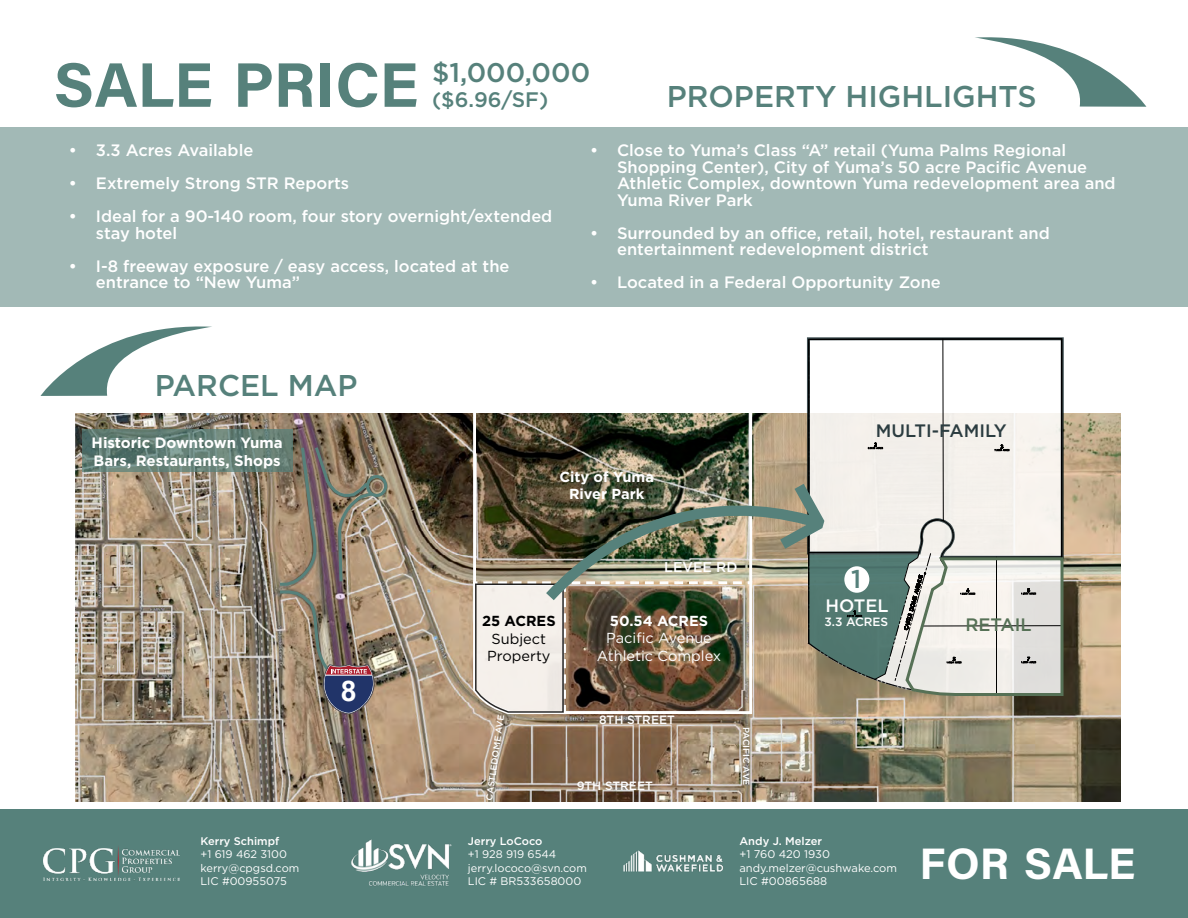
<style>
.page{position:relative;width:1188px;height:918px;background:#fff}
.page>*{position:absolute;margin:0;border:0;box-sizing:border-box;transform-origin:0 0}
.t1{font:700 63px "Acumin Pro";letter-spacing:-.005em;color:#56817b}
.t2{font:700 44.1px "Acumin Pro";color:#fff}
.t3{font:500 30px "Gotham";color:#56817b}
.t4{font:700 28.5px "Arial";color:#fff}
.t5{font:500 27px "Gotham";color:#56817b}
.t6{font:500 25.65px "Gotham";color:#56817b}
.t7{font:500 21px "Gotham";color:#56817b}
.t8{font:500 18px "Gotham";color:#2b3c40}
.t9{font:500 18px "Gotham";color:#567156}
.t10{font:500 18px "Gotham";color:#fff}
.t11{font:500 16.5px/16.5px "Gotham";color:#fff}
.t12{font:700 15px "Gotham";color:#fff}
.t13{font:700 14.55px "Gotham";color:#fff}
.t14{font:14.55px "Gotham";color:#fff}
.t15{font:14.55px "Gotham";color:#000}
.t16{font:700 14.55px "Gotham";color:#000}
.t17{font:500 14.1px "Gotham";color:#fff}
.t18{font:500 12px "Gotham";color:#fff}
.t19{font:11.1px "Gotham";color:#fff}
.t20{font:500 11.1px "Gotham";color:#fff}
.t21{font:500 9px "Gotham";color:#fff}
</style>
<div class="page">
<div style="left:0;top:128px;width:1188px;height:179px;background:#a2b9b6"></div>
<svg style="left:975px;top:37px;width:171px;height:70px"></svg>
<svg style="left:40px;top:326px;width:172px;height:70px"></svg>
<img style="left:75px;top:413px;width:1046px;height:389px">
<img style="left:473px;top:338px;width:592px;height:376px">
<div style="left:0;top:809px;width:1188px;height:109px;background:#56817b"></div>
<img style="left:623px;top:850px;width:100px;height:22px">
<img style="left:43px;top:847px;width:136px;height:33px">
<img style="left:351px;top:839px;width:101px;height:47px">
<svg style="left:82px;top:429px;width:210px;height:43px;background:#648077"></svg>
<div style="left:844px;top:566px;width:25px;height:27px;background:#fff;border-radius:50%"></div>
<img style="left:277px;top:444px;width:98px;height:270px">
<div style="left:366px;top:475px;width:21px;height:22px;border:3px solid #56817b;border-radius:50%"></div>
<p class="t1" style="left:54px;top:40px;width:366px">SALE PRICE</p>
<p class="t5" style="left:432px;top:54px;width:160px">$1,000,000</p>
<p class="t7" style="left:432px;top:86px;width:118px">($6.96/SF)</p>
<p class="t3" style="left:667px;top:76px;width:371px">PROPERTY HIGHLIGHTS</p>
<p class="t11" style="left:69px;top:142px;width:186px">• 3.3 Acres Available</p>
<p class="t11" style="left:69px;top:175px;width:282px">• Extremely Strong STR Reports</p>
<p class="t11" style="left:96px;top:208px;width:458px;text-indent:-27px">• Ideal for a 90-140 room, four story overnight/extended stay hotel</p>
<p class="t11" style="left:96px;top:257px;width:415px;text-indent:-27px">• I-8 freeway exposure / easy access, located at the entrance to “New Yuma”</p>
<p class="t11" style="left:617px;top:142px;width:500px;text-indent:-27px">• Close to Yuma’s Class “A” retail (Yuma Palms Regional Shopping Center), City of Yuma’s 50 acre Pacific Avenue Athletic Complex, downtown Yuma redevelopment area and Yuma River Park</p>
<p class="t11" style="left:617px;top:224px;width:434px;text-indent:-27px">• Surrounded by an office, retail, hotel, restaurant and entertainment redevelopment district</p>
<p class="t11" style="left:590px;top:274px;width:352px">• Located in a Federal Opportunity Zone</p>
<p class="t3" style="left:155px;top:366px;width:204px">PARCEL MAP</p>
<p class="t12" style="left:92px;top:433px;width:193px">Historic Downtown Yuma</p>
<p class="t12" style="left:94px;top:451px;width:189px">Bars, Restaurants, Shops</p>
<p class="t13" style="left:559px;top:467px;width:96px">City of Yuma</p>
<p class="t13" style="left:569px;top:484px;width:77px">River Park</p>
<p class="t17" style="left:664px;top:557px;width:75px">LEVEE RD</p>
<p class="t8" style="left:876px;top:419px;width:132px">MULTI-FAMILY</p>
<p class="t6" style="left:851px;top:562px;width:12px">1</p>
<p class="t10" style="left:826px;top:594px;width:65px">HOTEL</p>
<p class="t4" style="left:341px;top:672px;width:17px">8</p>
<p class="t20" style="left:200px;top:834px;width:80px">Kerry Schimpf</p>
<p class="t19" style="left:200px;top:847px;width:88px">+1 619 462 3100</p>
<p class="t19" style="left:200px;top:861px;width:100px">kerry@cpgsd.com</p>
<p class="t19" style="left:200px;top:874px;width:88px">LIC #00955075</p>
<p class="t16" style="left:482px;top:611px;width:75px">25 ACRES</p>
<p class="t15" style="left:492px;top:629px;width:56px">Subject</p>
<p class="t15" style="left:487px;top:647px;width:65px">Property</p>
<p class="t13" style="left:610px;top:611px;width:100px">50.54 ACRES</p>
<p class="t14" style="left:606px;top:629px;width:107px">Pacific Avenue</p>
<p class="t14" style="left:597px;top:646px;width:126px">Athletic Complex</p>
<p class="t18" style="left:824px;top:614px;width:65px">3.3 ACRES</p>
<p class="t21" style="left:483px;top:800px;width:88px;rotate:-82deg">CASTLEDOME AVE</p>
<p class="t18" style="left:599px;top:712px;width:77px">8TH STREET</p>
<p class="t18" style="left:577px;top:778px;width:78px">9TH STREET</p>
<p class="t20" style="left:468px;top:834px;width:76px">Jerry LoCoco</p>
<p class="t19" style="left:468px;top:847px;width:90px">+1 928 919 6544</p>
<p class="t19" style="left:468px;top:861px;width:120px">jerry.lococo@svn.com</p>
<p class="t19" style="left:468px;top:874px;width:115px">LIC # BR533658000</p>
<p class="t21" style="left:752px;top:727px;width:60px;rotate:90deg">PACIFIC AVE</p>
<p class="t20" style="left:739px;top:834px;width:84px">Andy J. Melzer</p>
<p class="t19" style="left:739px;top:847px;width:92px">+1 760 420 1930</p>
<p class="t19" style="left:739px;top:861px;width:159px">andy.melzer@cushwake.com</p>
<p class="t19" style="left:739px;top:874px;width:89px">LIC #00865688</p>
<p class="t9" style="left:966px;top:613px;width:68px">RETAIL</p>
<p class="t2" style="left:920px;top:832px;width:217px">FOR SALE</p>
</div>
